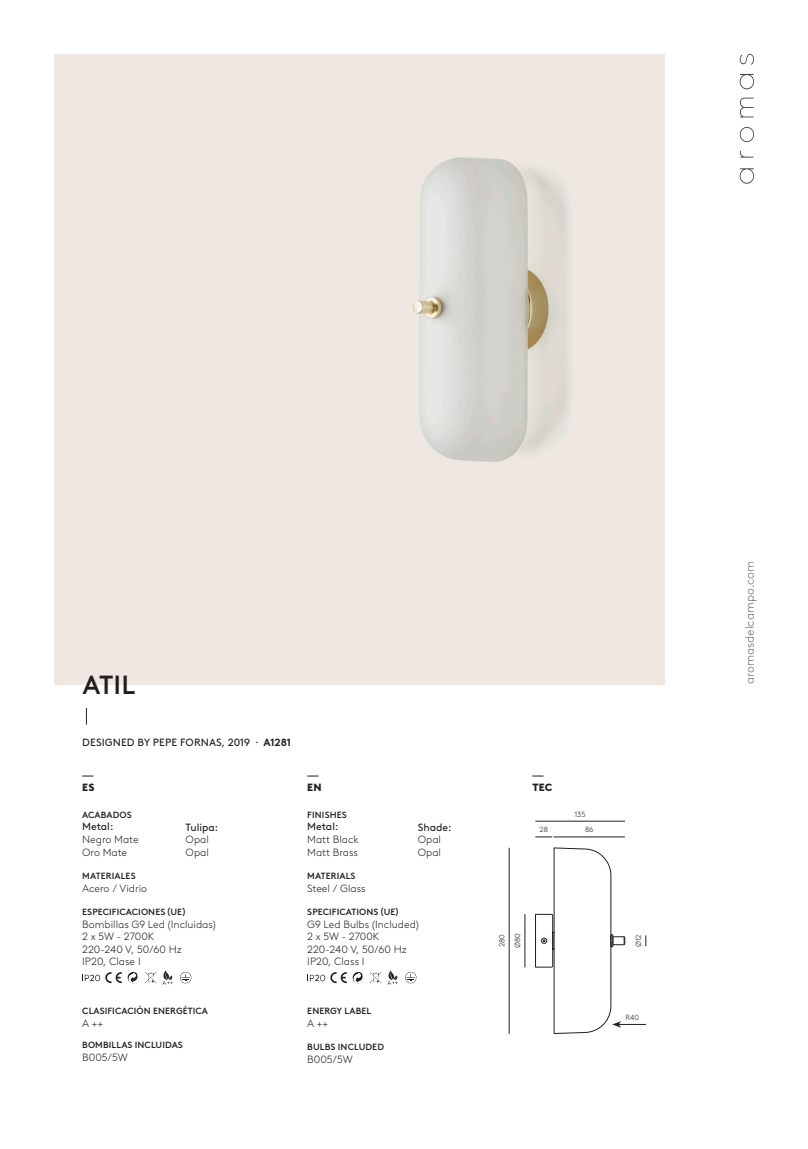
<style>
.page{position:relative;width:808px;height:1149px;background:#fff}
.page>*{position:absolute;margin:0;border:0;box-sizing:border-box;transform-origin:0 0}
.t1{font:500 26.25px "Brown LL";color:#231f20}
.t2{font:300 12px "Brown LL";color:#6c6d70}
.t3{font:300 10.5px "Brown LL";color:#231f20}
.t4{font:10.5px "Brown LL";color:#231f20}
.t5{font:900 10.5px "Brown LL";letter-spacing:.01em;color:#231f20}
.t6{font:500 9px "Brown LL";letter-spacing:.01em;color:#231f20}
.t7{font:300 7.5px "Brown LL";color:#231f20}
.s1{font-weight:700}
</style>
<div class="page">
<svg style="left:740px;top:168px;width:14px;height:16px"></svg>
<svg style="left:740px;top:74px;width:14px;height:15px"></svg>
<svg style="left:740px;top:151px;width:14px;height:6px"></svg>
<svg style="left:740px;top:127px;width:14px;height:15px"></svg>
<svg style="left:740px;top:98px;width:14px;height:19px"></svg>
<svg style="left:740px;top:54px;width:14px;height:11px"></svg>
<img style="left:54px;top:54px;width:610px;height:630px">
<svg style="left:86px;top:708px;width:1px;height:16px"></svg>
<svg style="left:128px;top:972px;width:11px;height:11px"></svg>
<svg style="left:145px;top:972px;width:11px;height:11px"></svg>
<svg style="left:82px;top:972px;width:40px;height:11px"></svg>
<svg style="left:162px;top:970px;width:11px;height:14px"></svg>
<svg style="left:180px;top:972px;width:11px;height:10px"></svg>
<svg style="left:353px;top:972px;width:11px;height:11px"></svg>
<svg style="left:370px;top:972px;width:11px;height:11px"></svg>
<svg style="left:307px;top:972px;width:40px;height:11px"></svg>
<svg style="left:387px;top:970px;width:11px;height:14px"></svg>
<svg style="left:405px;top:972px;width:11px;height:10px"></svg>
<hr style="left:535px;top:820px;width:90px;height:1px;background:#231f20">
<svg style="left:535px;top:836px;width:17px;height:1px"></svg>
<hr style="left:553px;top:836px;width:72px;height:1px;background:#231f20">
<hr style="left:509px;top:847px;width:1px;height:186px;background:#231f20">
<hr style="left:525px;top:913px;width:1px;height:54px;background:#231f20">
<svg style="left:535px;top:847px;width:111px;height:186px"></svg>
<p class="t1" style="left:82px;top:664px;width:55px">ATIL</p>
<p class="t4" style="left:82px;top:734px;width:210px">DESIGNED BY PEPE FORNAS, 2019 · <span class="s1">A1281</span></p>
<p class="t5" style="left:82px;top:779px;width:14px">ES</p>
<p class="t5" style="left:307px;top:779px;width:16px">EN</p>
<p class="t5" style="left:532px;top:779px;width:21px">TEC</p>
<p class="t6" style="left:82px;top:807px;width:51px">ACABADOS</p>
<p class="t4" style="left:82px;top:818px;width:33px">Metal:</p>
<p class="t3" style="left:82px;top:831px;width:58px">Negro Mate</p>
<p class="t3" style="left:82px;top:844px;width:46px">Oro Mate</p>
<p class="t6" style="left:82px;top:868px;width:55px">MATERIALES</p>
<p class="t3" style="left:82px;top:880px;width:66px">Acero / Vidrio</p>
<p class="t6" style="left:82px;top:904px;width:105px">ESPECIFICACIONES (UE)</p>
<p class="t3" style="left:82px;top:916px;width:135px">Bombillas G9 Led (Incluidas)</p>
<p class="t3" style="left:82px;top:928px;width:73px">2 x 5W - 2700K</p>
<p class="t3" style="left:82px;top:941px;width:101px">220-240 V, 50/60 Hz</p>
<p class="t3" style="left:82px;top:954px;width:60px">IP20, Clase I</p>
<p class="t6" style="left:82px;top:1003px;width:127px">CLASIFICACIÓN ENERGÉTICA</p>
<p class="t3" style="left:82px;top:1015px;width:22px">A ++</p>
<p class="t6" style="left:82px;top:1037px;width:102px">BOMBILLAS INCLUIDAS</p>
<p class="t3" style="left:82px;top:1049px;width:47px">B005/5W</p>
<p class="t4" style="left:186px;top:818px;width:34px">Tulipa:</p>
<p class="t3" style="left:186px;top:831px;width:25px">Opal</p>
<p class="t3" style="left:186px;top:844px;width:25px">Opal</p>
<p class="t6" style="left:307px;top:807px;width:41px">FINISHES</p>
<p class="t4" style="left:307px;top:818px;width:33px">Metal:</p>
<p class="t3" style="left:307px;top:831px;width:53px">Matt Black</p>
<p class="t3" style="left:307px;top:844px;width:52px">Matt Brass</p>
<p class="t6" style="left:307px;top:868px;width:50px">MATERIALS</p>
<p class="t3" style="left:307px;top:880px;width:60px">Steel / Glass</p>
<p class="t6" style="left:307px;top:904px;width:93px">SPECIFICATIONS (UE)</p>
<p class="t3" style="left:307px;top:916px;width:113px">G9 Led Bulbs (Included)</p>
<p class="t3" style="left:307px;top:928px;width:73px">2 x 5W - 2700K</p>
<p class="t3" style="left:307px;top:941px;width:101px">220-240 V, 50/60 Hz</p>
<p class="t3" style="left:307px;top:954px;width:59px">IP20, Class I</p>
<p class="t4" style="left:418px;top:818px;width:35px">Shade:</p>
<p class="t3" style="left:418px;top:831px;width:25px">Opal</p>
<p class="t3" style="left:418px;top:844px;width:25px">Opal</p>
<p class="t6" style="left:307px;top:1003px;width:66px">ENERGY LABEL</p>
<p class="t3" style="left:307px;top:1015px;width:22px">A ++</p>
<p class="t6" style="left:307px;top:1039px;width:78px">BULBS INCLUDED</p>
<p class="t3" style="left:307px;top:1051px;width:47px">B005/5W</p>
<p class="t7" style="left:575px;top:808px;width:12px">135</p>
<p class="t7" style="left:539px;top:824px;width:10px">28</p>
<p class="t7" style="left:585px;top:824px;width:10px">86</p>
<p class="t7" style="left:497px;top:947px;width:15px;rotate:-90deg">280</p>
<p class="t7" style="left:512px;top:947px;width:16px;rotate:-90deg">Ø80</p>
<p class="t7" style="left:633px;top:946px;width:14px;rotate:-90deg">Ø12</p>
<p class="t7" style="left:626px;top:1011px;width:15px">R40</p>
<p class="t2" style="left:741px;top:684px;width:125px;rotate:-90deg">aromasdelcampo.com</p>
</div>
